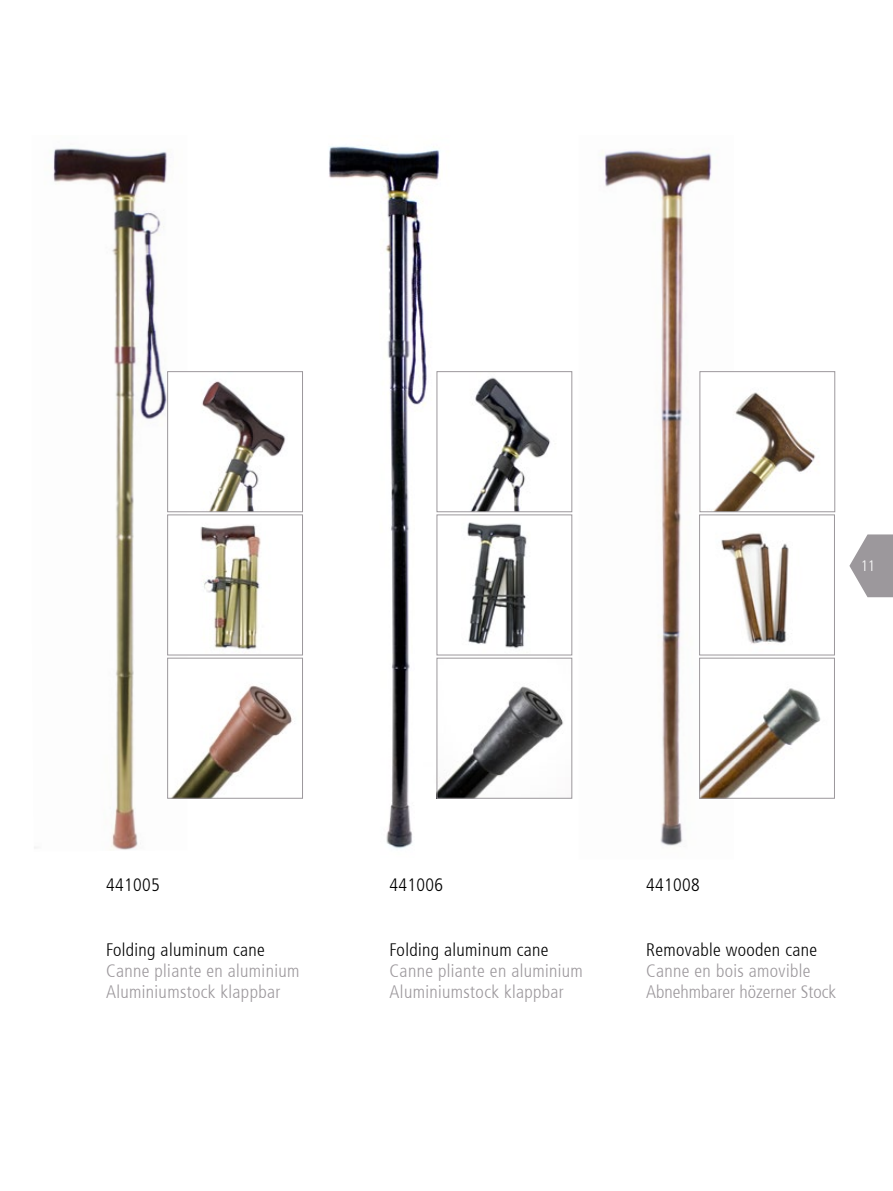
<style>
.page{position:relative;width:893px;height:1191px;background:#fff}
.page>*{position:absolute;margin:0;border:0;box-sizing:border-box;transform-origin:0 0}
.t1{font:300 condensed 18px/21px "Frutiger 47";letter-spacing:.02em;color:#9c989c}
.t2{font:300 condensed 18px "Frutiger 47";color:#000}
.t3{font:300 condensed 18px "Frutiger";letter-spacing:.02em;color:#000}
.t4{font:300 condensed 15px "Frutiger 47";color:#fff}
</style>
<div class="page">
<img style="left:602px;top:150px;width:132px;height:696px">
<img style="left:329px;top:146px;width:139px;height:703px">
<img style="left:701px;top:373px;width:115px;height:137px">
<div style="left:699px;top:371px;width:136px;height:141px;border:1px solid #9c989c"></div>
<img style="left:701px;top:516px;width:88px;height:137px">
<div style="left:699px;top:514px;width:136px;height:141px;border:1px solid #9c989c"></div>
<img style="left:701px;top:660px;width:120px;height:136px">
<div style="left:699px;top:658px;width:136px;height:140px;border:1px solid #9c989c"></div>
<img style="left:34px;top:148px;width:153px;height:702px">
<img style="left:439px;top:373px;width:112px;height:137px">
<div style="left:437px;top:371px;width:135px;height:141px;border:1px solid #9c989c"></div>
<img style="left:445px;top:516px;width:82px;height:137px">
<div style="left:437px;top:514px;width:135px;height:141px;border:1px solid #9c989c"></div>
<img style="left:439px;top:660px;width:125px;height:136px">
<div style="left:437px;top:658px;width:135px;height:140px;border:1px solid #9c989c"></div>
<img style="left:169px;top:373px;width:117px;height:137px">
<div style="left:167px;top:371px;width:136px;height:141px;border:1px solid #9c989c"></div>
<img style="left:169px;top:516px;width:92px;height:137px">
<div style="left:167px;top:514px;width:136px;height:141px;border:1px solid #9c989c"></div>
<img style="left:169px;top:660px;width:124px;height:136px">
<div style="left:167px;top:658px;width:136px;height:140px;border:1px solid #9c989c"></div>
<svg style="left:849px;top:534px;width:44px;height:63px"></svg>
<p class="t4" style="left:861px;top:557px;width:16px">11</p>
<p class="t3" style="left:106px;top:875px;width:55px">441005</p>
<p class="t2" style="left:106px;top:939px;width:160px">Folding aluminum cane</p>
<p class="t1" style="left:106px;top:960px;width:195px">Canne pliante en aluminium<br>Aluminiumstock klappbar</p>
<p class="t3" style="left:390px;top:875px;width:55px">441006</p>
<p class="t2" style="left:390px;top:939px;width:160px">Folding aluminum cane</p>
<p class="t1" style="left:390px;top:960px;width:195px">Canne pliante en aluminium<br>Aluminiumstock klappbar</p>
<p class="t3" style="left:646px;top:875px;width:55px">441008</p>
<p class="t2" style="left:646px;top:939px;width:172px">Removable wooden cane</p>
<p class="t1" style="left:646px;top:959px;width:192px;line-height:21.6px">Canne en bois amovible<br>Abnehmbarer hözerner Stock</p>
</div>
